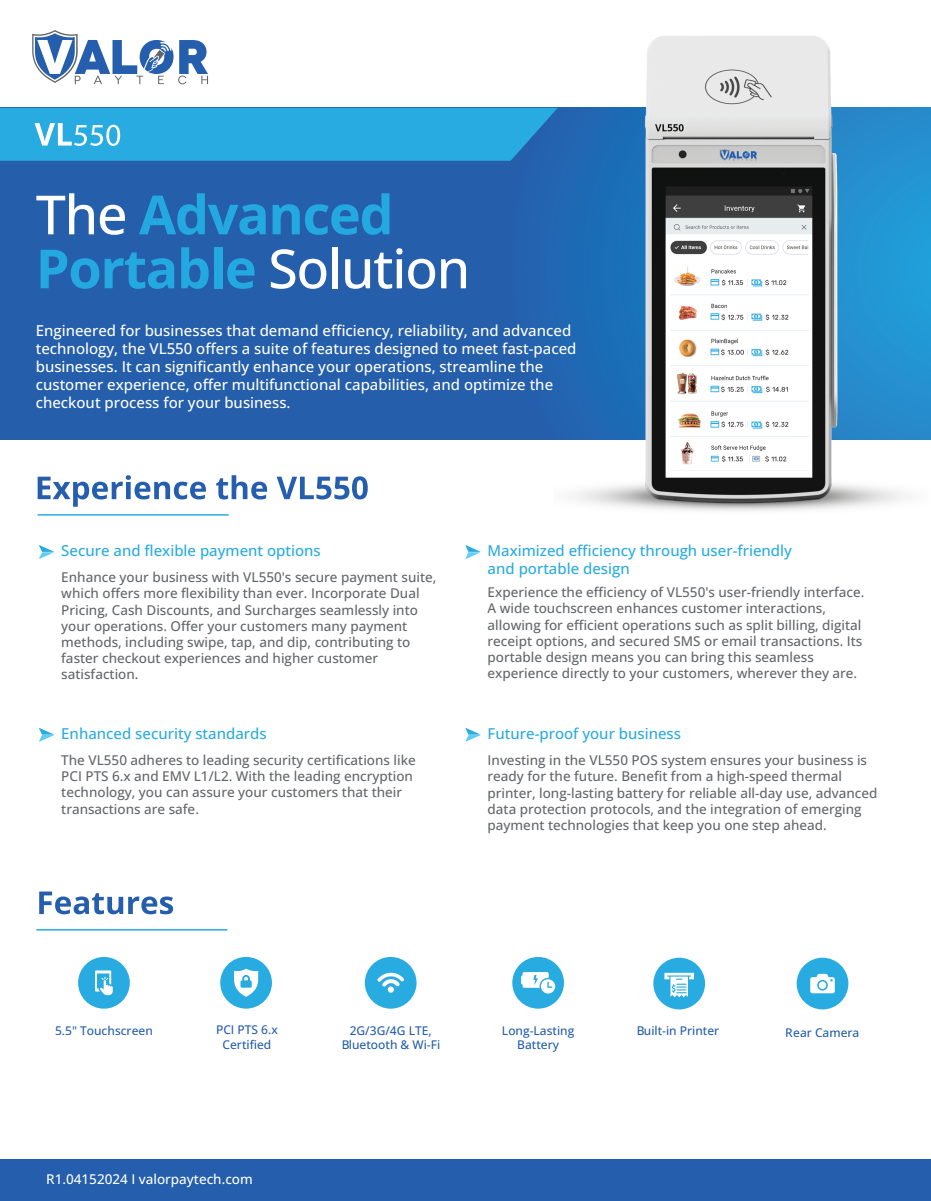
<style>
.page{position:relative;width:931px;height:1201px;background:#fff}
.page>*{position:absolute;margin:0;border:0;box-sizing:border-box;transform-origin:0 0}
.t1{font:700 54px/54px "Open Sans";letter-spacing:-.025em;color:#24a8e0}
.t2{font:500 15px/18px "Open Sans";color:#fff}
.t3{font:500 15px/18px "Open Sans";color:#28abe1}
.t4{font:500 13.5px/16.2px "Open Sans";color:#636669}
.t5{font:500 13.5px "Open Sans";color:#fff}
.t6{font:500 12px/14.4px "Open Sans";color:#245eac;text-align:center}
.s1{font-weight:500;color:#fff}
</style>
<div class="page">
<div style="left:0;top:108px;width:931px;height:331px;background:#255fac"></div>
<svg style="left:0;top:108px;width:554px;height:53px;background:#2ca9df"></svg>
<svg style="left:465px;top:728px;width:16px;height:13px"></svg>
<svg style="left:465px;top:545px;width:16px;height:14px"></svg>
<svg style="left:39px;top:545px;width:15px;height:14px"></svg>
<svg style="left:39px;top:728px;width:15px;height:13px"></svg>
<svg style="left:32px;top:30px;width:176px;height:54px"></svg>
<svg style="left:39px;top:891px;width:134px;height:23px"></svg>
<div style="left:78px;top:957px;width:52px;height:51px;background:#28abe1;border-radius:50%"></div>
<svg style="left:95px;top:970px;width:18px;height:25px"></svg>
<hr style="left:36px;top:929px;width:191px;height:1px;background:#28abe1">
<div style="left:365px;top:957px;width:51px;height:51px;background:#28abe1;border-radius:50%"></div>
<svg style="left:377px;top:973px;width:27px;height:14px"></svg>
<div style="left:388px;top:986px;width:6px;height:7px;background:#fff;border-radius:50%"></div>
<svg style="left:38px;top:475px;width:168px;height:32px"></svg>
<svg style="left:216px;top:475px;width:51px;height:24px"></svg>
<svg style="left:277px;top:476px;width:91px;height:23px"></svg>
<hr style="left:38px;top:514px;width:191px;height:2px;background:#28abe1">
<div style="left:0;top:1159px;width:931px;height:42px;background:#245eac"></div>
<div style="left:512px;top:957px;width:52px;height:51px;background:#28abe1;border-radius:50%"></div>
<svg style="left:521px;top:972px;width:34px;height:21px"></svg>
<img style="left:554px;top:36px;width:375px;height:475px">
<div style="left:220px;top:957px;width:52px;height:51px;background:#28abe1;border-radius:50%"></div>
<svg style="left:234px;top:969px;width:24px;height:28px"></svg>
<div style="left:796px;top:958px;width:52px;height:51px;background:#28abe1;border-radius:50%"></div>
<svg style="left:810px;top:974px;width:25px;height:19px"></svg>
<div style="left:653px;top:958px;width:52px;height:51px;background:#28abe1;border-radius:50%"></div>
<svg style="left:664px;top:973px;width:30px;height:24px"></svg>
<h1 class="t1" style="left:36px;top:186px;width:436px"><span class="s1">The</span> Advanced<br>Portable <span class="s1">Solution</span></h1>
<p class="t2" style="left:36px;top:321px;width:542px">Engineered for businesses that demand efficiency, reliability, and advanced technology, the VL550 offers a suite of features designed to meet fast-paced businesses. It can significantly enhance your operations, streamline the customer experience, offer multifunctional capabilities, and optimize the checkout process for your business.</p>
<p class="t3" style="left:61px;top:541px;width:261px">Secure and flexible payment options</p>
<p class="t4" style="left:61px;top:569px;width:377px">Enhance your business with VL550's secure payment suite, which offers more flexibility than ever. Incorporate Dual Pricing, Cash Discounts, and Surcharges seamlessly into your operations. Offer your customers many payment methods, including swipe, tap, and dip, contributing to faster checkout experiences and higher customer satisfaction.</p>
<p class="t3" style="left:61px;top:724px;width:207px">Enhanced security standards</p>
<p class="t4" style="left:61px;top:752px;width:356px">The VL550 adheres to leading security certifications like PCI PTS 6.x and EMV L1/L2. With the leading encryption technology, you can assure your customers that their transactions are safe.</p>
<p class="t3" style="left:488px;top:541px;width:306px">Maximized efficiency through user-friendly and portable design</p>
<p class="t4" style="left:488px;top:584px;width:378px">Experience the efficiency of VL550's user-friendly interface.<br>A wide touchscreen enhances customer interactions, allowing for efficient operations such as split billing, digital receipt options, and secured SMS or email transactions. Its portable design means you can bring this seamless experience directly to your customers, wherever they are.</p>
<p class="t3" style="left:488px;top:724px;width:195px">Future-proof your business</p>
<p class="t4" style="left:488px;top:752px;width:391px">Investing in the VL550 POS system ensures your business is ready for the future. Benefit from a high-speed thermal printer, long-lasting battery for reliable all-day use, advanced data protection protocols, and the integration of emerging payment technologies that keep you one step ahead.</p>
<p class="t6" style="left:55px;top:1023px;width:99px">5.5" Touchscreen</p>
<p class="t6" style="left:341px;top:1022px;width:101px">2G/3G/4G LTE,<br>Bluetooth &amp; Wi-Fi</p>
<p class="t6" style="left:216px;top:1022px;width:63px">PCI PTS 6.x<br>Certified</p>
<p class="t6" style="left:636px;top:1023px;width:85px">Built-in Printer</p>
<p class="t6" style="left:785px;top:1025px;width:75px">Rear Camera</p>
<p class="t6" style="left:502px;top:1023px;width:74px">Long-Lasting<br>Battery</p>
<p class="t5" style="left:46px;top:1170px;width:208px">R1.04152024 I valorpaytech.com</p>
</div>
